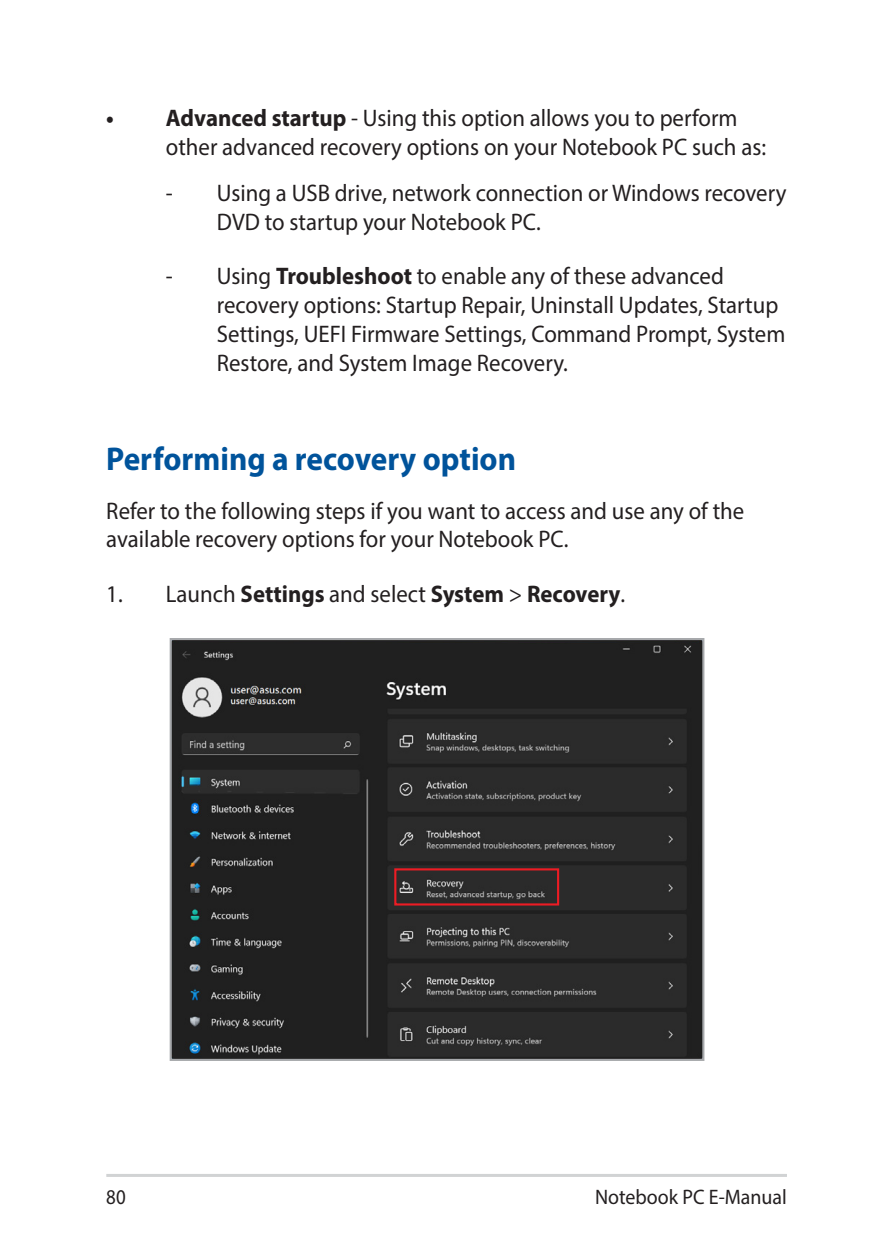
<style>
.page{position:relative;width:893px;height:1259px;background:#fff}
.page>*{position:absolute;margin:0;border:0;box-sizing:border-box;transform-origin:0 0}
.t1{font:700 33px "Myriad Pro";color:#00539b;scale:.95 1}
.t2{font:24px/28.8px "Myriad Pro";color:#231f20;scale:.95 1}
.t3{font:700 24px "Myriad Pro";color:#231f20;scale:.95 1}
.t4{font:21px "Myriad Pro";color:#231f20;scale:.95 1}
.t5{font:21px "Myriad Pro";color:#231f20;scale:.9 1}
.s1{font-weight:700}
.s2{font-weight:400}
</style>
<div class="page">
<hr style="left:106px;top:1174px;width:681px;height:3px;background:#d1d3d4">
<img style="left:173px;top:641px;width:528px;height:417px">
<div style="left:170px;top:638px;width:534px;height:423px;border:2px solid #a7a9ac"></div>
<div style="left:394px;top:868px;width:165px;height:37px;border:2px solid #ed1c24"></div>
<p class="t2" style="left:166px;top:104px;width:633px;text-indent:-60px"><span class="s1">• Advanced startup</span> - Using this option allows you to perform other advanced recovery options on your Notebook PC such as:</p>
<p class="t2" style="left:217px;top:178px;width:601px;text-indent:-51px">- Using a USB drive, network connection or Windows recovery<br>DVD to startup your Notebook PC.</p>
<p class="t2" style="left:217px;top:261px;width:600px;text-indent:-51px">- Using <span class="s1">Troubleshoot</span> to enable any of these advanced recovery options: Startup Repair, Uninstall Updates, Startup Settings, UEFI Firmware Settings, Command Prompt, System Restore, and System Image Recovery.</p>
<h1 class="t1" style="left:106px;top:437px;width:433px">Performing a recovery option</h1>
<p class="t2" style="left:106px;top:496px;width:673px">Refer to the following steps if you want to access and use any of the available recovery options for your Notebook PC.</p>
<p class="t3" style="left:106px;top:578px;width:548px"><span class="s2">1. Launch</span> Settings <span class="s2">and select</span> System <span class="s2">&gt;</span> Recovery<span class="s2">.</span></p>
<p class="t5" style="left:106px;top:1184px;width:23px">80</p>
<p class="t4" style="left:595px;top:1184px;width:204px">Notebook PC E-Manual</p>
</div>
